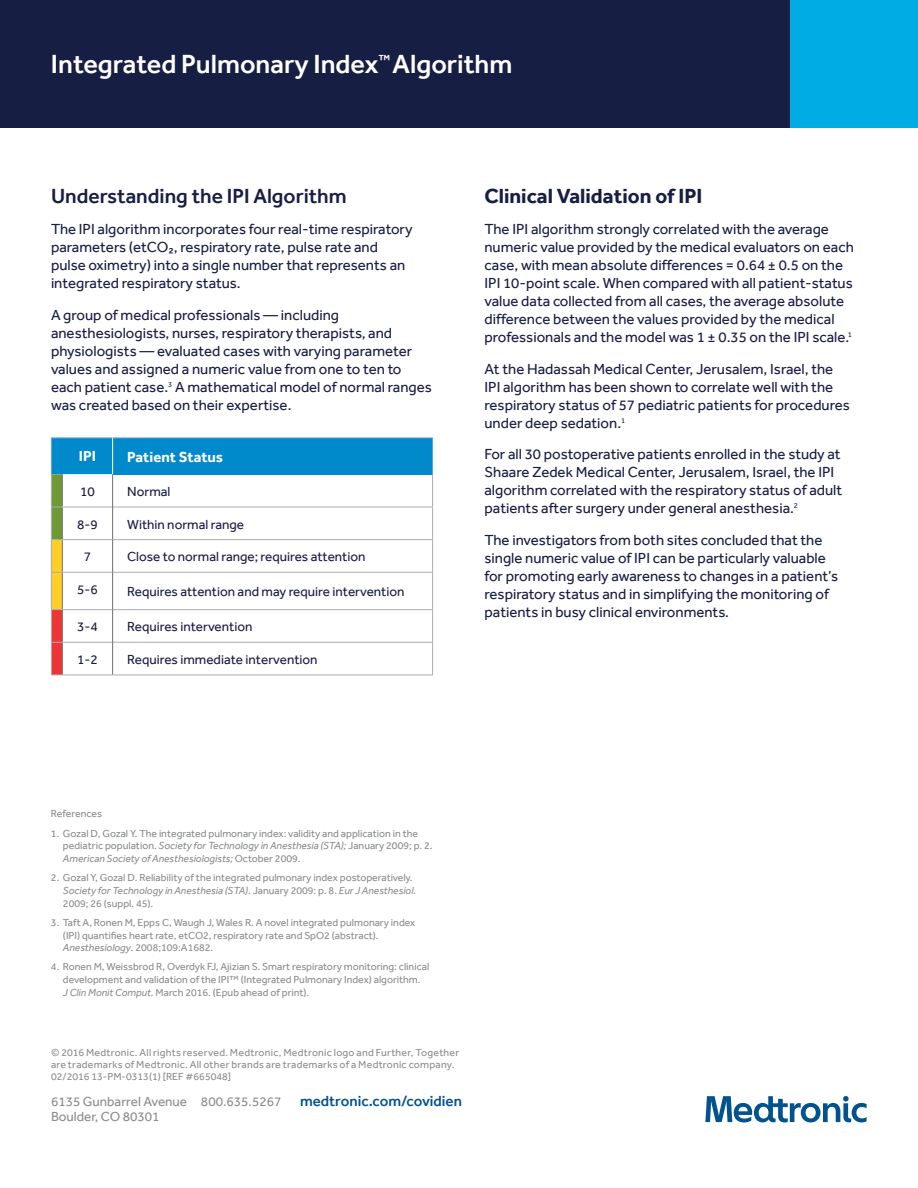
<style>
.page{position:relative;width:918px;height:1188px;background:#fff}
.page>*{position:absolute;margin:0;border:0;box-sizing:border-box;transform-origin:0 0}
.Body_Copy{font:500 27px "Effra";color:#fff}
.Body_Copy-2{font:500 21px "Effra";color:#171e43}
.Body_Copy-3{font:700 21px "Effra";color:#171e43}
.Body_Copy-4{font:15px/18px "Effra";color:#171e43}
.t1{font:700 15px "Effra";color:#fff}
.t2{font:13.5px "Effra";color:#171e43}
.Headline{font:13.5px/15px "Effra";color:#8a8c8e}
.Headline-2{font:10.5px/12.6px "Effra";color:#8a8c8e}
.Headline-3{font:10.5px/12px "Effra";letter-spacing:.025em;color:#8a8c8e}
.s1{font-style:italic}
.s2{font-weight:500;font-size:15px;color:#02528e}
</style>
<div class="page">
<div style="left:0;top:0;width:918px;height:128px;background:#171e43"></div>
<div style="left:790px;top:0;width:128px;height:128px;background:#00ace4"></div>
<div style="left:113px;top:438px;width:320px;height:36px;background:#008acb"></div>
<hr style="left:113px;top:438px;width:320px;height:1px;background:#6ba4d8">
<hr style="left:432px;top:438px;width:1px;height:36px;background:#6ba4d8">
<hr style="left:432px;top:474px;width:1px;height:33px;background:#aaacaf">
<hr style="left:113px;top:507px;width:320px;height:1px;background:#aaacaf">
<hr style="left:432px;top:507px;width:1px;height:32px;background:#aaacaf">
<hr style="left:113px;top:539px;width:320px;height:1px;background:#aaacaf">
<hr style="left:432px;top:540px;width:1px;height:32px;background:#aaacaf">
<hr style="left:113px;top:572px;width:320px;height:1px;background:#aaacaf">
<hr style="left:432px;top:573px;width:1px;height:36px;background:#aaacaf">
<hr style="left:113px;top:609px;width:320px;height:1px;background:#aaacaf">
<hr style="left:432px;top:610px;width:1px;height:32px;background:#aaacaf">
<hr style="left:113px;top:642px;width:320px;height:1px;background:#aaacaf">
<hr style="left:432px;top:643px;width:1px;height:32px;background:#aaacaf">
<svg style="left:51px;top:438px;width:62px;height:238px"></svg>
<hr style="left:62px;top:675px;width:51px;height:1px;background:#aaacaf">
<hr style="left:113px;top:675px;width:320px;height:1px;background:#aaacaf">
<hr style="left:112px;top:474px;width:1px;height:33px;background:#6d6e71">
<hr style="left:112px;top:507px;width:1px;height:33px;background:#6d6e71">
<hr style="left:112px;top:540px;width:1px;height:32px;background:#6d6e71">
<hr style="left:112px;top:572px;width:1px;height:38px;background:#6d6e71">
<hr style="left:112px;top:610px;width:1px;height:32px;background:#6d6e71">
<hr style="left:112px;top:642px;width:1px;height:33px;background:#6d6e71">
<svg style="left:705px;top:1096px;width:162px;height:26px"></svg>
<p class="Body_Copy" style="left:51px;top:47px;width:463px">Integrated Pulmonary Index<sup>™</sup> Algorithm</p>
<p class="Body_Copy-2" style="left:51px;top:183px;width:297px">Understanding the IPI Algorithm</p>
<p class="Body_Copy-4" style="left:51px;top:220px;width:363px">The IPI algorithm incorporates four real-time respiratory parameters (etCO2, respiratory rate, pulse rate and pulse oximetry) into a single number that represents an integrated respiratory status.</p>
<p class="Body_Copy-4" style="left:51px;top:306px;width:382px">A group of medical professionals — including anesthesiologists, nurses, respiratory therapists, and physiologists — evaluated cases with varying parameter values and assigned a numeric value from one to ten to each patient case.<sup>3</sup> A mathematical model of normal ranges was created based on their expertise.</p>
<p class="t1" style="left:79px;top:447px;width:19px">IPI</p>
<p class="t1" style="left:127px;top:448px;width:97px">Patient Status</p>
<p class="t2" style="left:80px;top:484px;width:16px">10</p>
<p class="t2" style="left:127px;top:484px;width:45px">Normal</p>
<p class="t2" style="left:77px;top:516px;width:22px">8-9</p>
<p class="t2" style="left:127px;top:516px;width:118px">Within normal range</p>
<p class="t2" style="left:84px;top:549px;width:9px">7</p>
<p class="t2" style="left:127px;top:549px;width:240px">Close to normal range; requires attention</p>
<p class="t2" style="left:77px;top:582px;width:22px">5-6</p>
<p class="t2" style="left:127px;top:584px;width:279px">Requires attention and may require intervention</p>
<p class="t2" style="left:77px;top:619px;width:22px">3-4</p>
<p class="t2" style="left:127px;top:619px;width:127px">Requires intervention</p>
<p class="t2" style="left:77px;top:652px;width:22px">1-2</p>
<p class="t2" style="left:127px;top:652px;width:192px">Requires immediate intervention</p>
<p class="Body_Copy-3" style="left:484px;top:183px;width:220px">Clinical Validation of IPI</p>
<p class="Body_Copy-4" style="left:484px;top:220px;width:371px">The IPI algorithm strongly correlated with the average numeric value provided by the medical evaluators on each case, with mean absolute differences = 0.64 ± 0.5 on the IPI 10-point scale. When compared with all patient-status value data collected from all cases, the average absolute difference between the values provided by the medical professionals and the model was 1 ± 0.35 on the IPI scale.<sup>1</sup></p>
<p class="Body_Copy-4" style="left:484px;top:360px;width:367px">At the Hadassah Medical Center, Jerusalem, Israel, the IPI algorithm has been shown to correlate well with the respiratory status of 57 pediatric patients for procedures under deep sedation.<sup>1</sup></p>
<p class="Body_Copy-4" style="left:484px;top:445px;width:359px">For all 30 postoperative patients enrolled in the study at Shaare Zedek Medical Center, Jerusalem, Israel, the IPI algorithm correlated with the respiratory status of adult patients after surgery under general anesthesia.<sup>2</sup></p>
<p class="Body_Copy-4" style="left:484px;top:531px;width:355px">The investigators from both sites concluded that the single numeric value of IPI can be particularly valuable for promoting early awareness to changes in a patient’s respiratory status and in simplifying the monitoring of patients in busy clinical environments.</p>
<p class="Headline-2" style="left:51px;top:808px;width:53px">References</p>
<p class="Headline-2" style="left:63px;top:827px;width:371px;text-indent:-12px">1. Gozal D, Gozal Y. The integrated pulmonary index: validity and application in the pediatric population. <span class="s1">Society for Technology in Anesthesia (STA);</span> January 2009; p. 2.<br><span class="s1">American Society of Anesthesiologists;</span> October 2009.</p>
<p class="Headline-2" style="left:63px;top:871px;width:355px;text-indent:-12px">2. Gozal Y, Gozal D. Reliability of the integrated pulmonary index postoperatively.<br><span class="s1">Society for Technology in Anesthesia (STA)</span>. January 2009: p. 8. <span class="s1">Eur J Anesthesiol.<br></span>2009; 26 (suppl. 45).</p>
<p class="Headline-2" style="left:63px;top:916px;width:354px;text-indent:-12px">3. Taft A, Ronen M, Epps C, Waugh J, Wales R. A novel integrated pulmonary index (IPI) quantifies heart rate, etCO2, respiratory rate and SpO2 (abstract).<br><span class="s1">Anesthesiology</span>. 2008;109:A1682.</p>
<p class="Headline-2" style="left:63px;top:961px;width:368px;text-indent:-12px">4. Ronen M, Weissbrod R, Overdyk FJ, Ajizian S. Smart respiratory monitoring: clinical development and validation of the IPI™ (Integrated Pulmonary Index) algorithm.<br><span class="s1">J Clin Monit Comput.</span> March 2016. (Epub ahead of print).</p>
<p class="Headline-3" style="left:51px;top:1046px;width:410px">© 2016 Medtronic. All rights reserved. Medtronic, Medtronic logo and Further, Together are trademarks of Medtronic. All other brands are trademarks of a Medtronic company.<br>02/2016 13-PM-0313(1) [REF #665048]</p>
<p class="Headline" style="left:51px;top:1094px;width:412px">6135 Gunbarrel Avenue 800.635.5267 <span class="s2">medtronic.com/covidien<br></span>Boulder, CO 80301</p>
</div>
